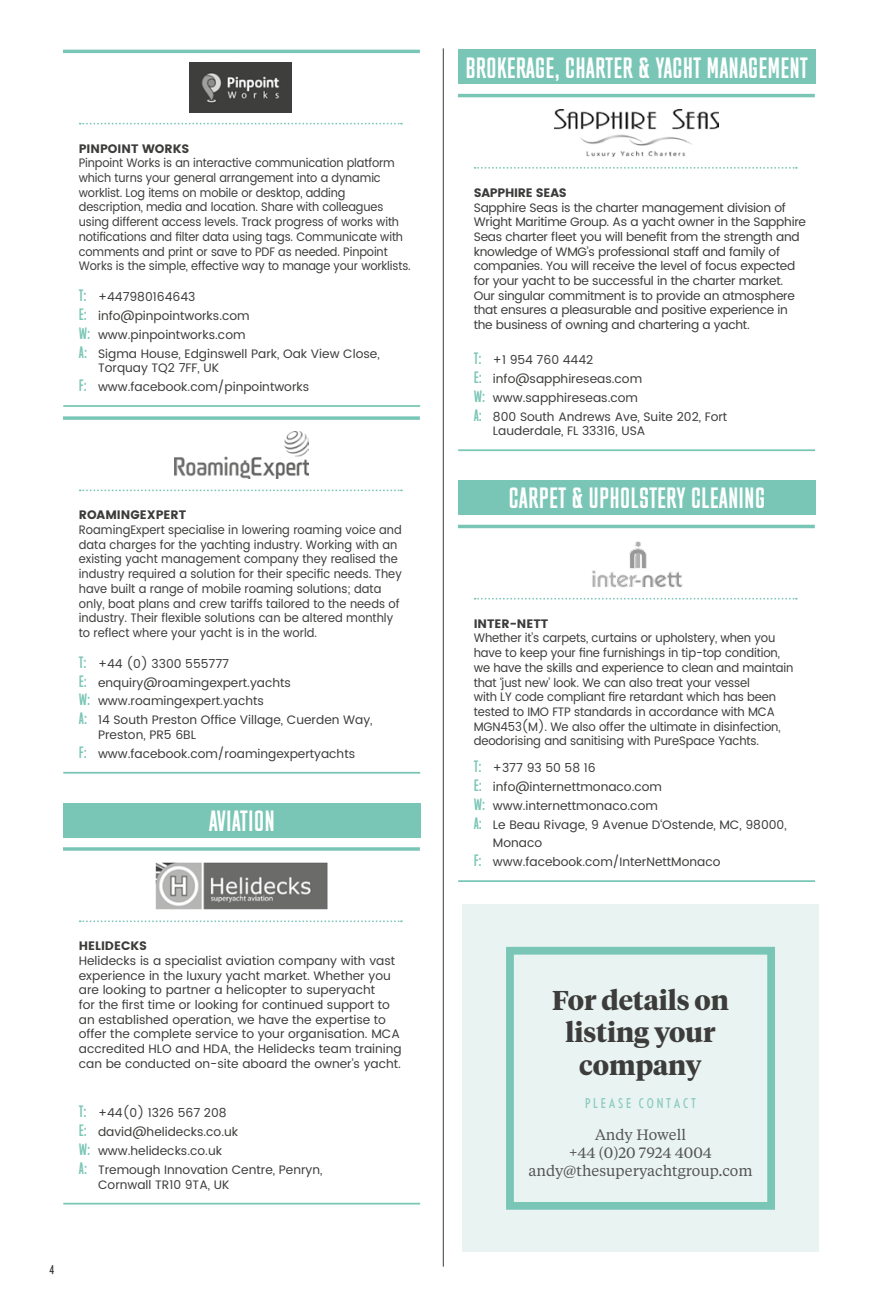
<style>
.page{position:relative;width:893px;height:1315px;background:#fff}
.page>*{position:absolute;margin:0;border:0;box-sizing:border-box;transform-origin:0 0}
.t1{font:28px "M Fred";color:#fff}
.t2{font:700 27.12px/32.6px "Tiempos Headline";color:#3c3c3b;text-align:center}
.t3{font:14.88px/17.8px "Tiempos Text";color:#555454;text-align:center}
.t4{font:condensed 13.65px "Nobel";letter-spacing:.2em;color:#8cccbe}
.t5{font:12.25px/18.9px "Poppins";color:#3c3c3b}
.t6{font:12.25px/14.7px "Poppins";letter-spacing:-.02em;color:#3c3c3b}
.t7{font:12.25px/14.7px "Poppins";color:#3c3c3b;scale:.93 1}
.t8{font:12.25px/14.7px "Poppins";color:#3c3c3b;scale:.94 1}
.t9{font:12.25px/14.7px "Poppins";color:#3c3c3b;scale:.95 1}
.t10{font:12.25px "Poppins";color:#3c3c3b}
.t11{font:12.25px "Poppins";letter-spacing:-.02em;color:#3c3c3b}
.t12{font:condensed 12.25px "Nobel";color:#3c3c3b}
.s1{font-family:"M Fred";font-size:15.75px;color:#7ac6b6}
</style>
<div class="page">
<hr style="left:443px;top:48px;width:1px;height:1218px;background:#3c3c3b">
<hr style="left:63px;top:50px;width:357px;height:3px;background:#7ac6b6">
<hr style="left:63px;top:405px;width:357px;height:2px;background:#7ac6b6">
<svg style="left:80px;top:123px;width:322px;height:1px"></svg>
<img style="left:189px;top:63px;width:102px;height:50px">
<svg style="left:63px;top:416px;width:357px;height:4px"></svg>
<hr style="left:63px;top:772px;width:357px;height:1px;background:#7ac6b6">
<svg style="left:80px;top:489px;width:322px;height:2px"></svg>
<img style="left:175px;top:431px;width:134px;height:47px">
<div style="left:63px;top:803px;width:358px;height:35px;background:#7ac6b6"></div>
<hr style="left:63px;top:847px;width:357px;height:3px;background:#7ac6b6">
<hr style="left:63px;top:1202px;width:357px;height:2px;background:#7ac6b6">
<svg style="left:80px;top:920px;width:322px;height:2px"></svg>
<img style="left:155px;top:862px;width:173px;height:48px">
<div style="left:458px;top:50px;width:358px;height:34px;background:#7ac6b6"></div>
<hr style="left:458px;top:94px;width:357px;height:3px;background:#7ac6b6">
<hr style="left:458px;top:449px;width:357px;height:2px;background:#7ac6b6">
<svg style="left:475px;top:167px;width:322px;height:2px"></svg>
<img style="left:555px;top:110px;width:163px;height:47px">
<div style="left:458px;top:480px;width:358px;height:35px;background:#7ac6b6"></div>
<hr style="left:458px;top:525px;width:357px;height:3px;background:#7ac6b6">
<hr style="left:458px;top:880px;width:357px;height:2px;background:#7ac6b6">
<svg style="left:475px;top:598px;width:322px;height:1px"></svg>
<img style="left:592px;top:541px;width:91px;height:47px">
<div style="left:462px;top:904px;width:357px;height:348px;background:#e9f4f2"></div>
<div style="left:506px;top:947px;width:269px;height:262px;border:8px solid #7ac6b6"></div>
<p class="t10" style="left:79px;top:141px;width:112px">PINPOINT WORKS</p>
<p class="t7" style="left:79px;top:156px;width:358px">Pinpoint Works is an interactive communication platform which turns your general arrangement into a dynamic worklist. Log items on mobile or desktop, adding description, media and location. Share with colleagues using different access levels. Track progress of works with notifications and filter data using tags. Communicate with comments and print or save to PDF as needed. Pinpoint Works is the simple, effective way to manage your worklists.</p>
<p class="t5" style="left:79px;top:287px;width:302px"><span class="s1">T:</span> +447980164643<br><span class="s1">E:</span> info@pinpointworks.com<br><span class="s1">W:</span> www.pinpointworks.com<br><span class="s1">A:</span> Sigma House, Edginswell Park, Oak View Close,</p>
<p class="t5" style="left:79px;top:359px;width:232px;text-indent:19px">Torquay TQ2 7FF, UK<br><span class="s1">F:</span> www.facebook.com/pinpointworks</p>
<p class="t10" style="left:79px;top:508px;width:109px">ROAMINGEXPERT</p>
<p class="t8" style="left:79px;top:523px;width:345px">RoamingExpert specialise in lowering roaming voice and data charges for the yachting industry. Working with an existing yacht management company they realised the industry required a solution for their specific needs. They have built a range of mobile roaming solutions; data only, boat plans and crew tariffs tailored to the needs of industry. Their flexible solutions can be altered monthly to reflect where your yacht is in the world.</p>
<p class="t5" style="left:79px;top:654px;width:295px"><span class="s1">T:</span> +44 (0) 3300 555777<br><span class="s1">E:</span> enquiry@roamingexpert.yachts<br><span class="s1">W:</span> www.roamingexpert.yachts<br><span class="s1">A:</span> 14 South Preston Office Village, Cuerden Way,</p>
<p class="t5" style="left:79px;top:726px;width:278px;text-indent:19px">Preston, PR5 6BL<br><span class="s1">F:</span> www.facebook.com/roamingexpertyachts</p>
<h1 class="t1" style="left:209px;top:806px;width:68px">AVIATION</h1>
<p class="t10" style="left:79px;top:939px;width:70px">HELIDECKS</p>
<p class="t5" style="left:79px;top:953px;width:324px;line-height:14.7px">Helidecks is a specialist aviation company with vast experience in the luxury yacht market. Whether you are looking to partner a helicopter to superyacht<br>for the first time or looking for continued support to an established operation, we have the expertise to offer the complete service to your organisation. MCA accredited HLO and HDA, the Helidecks team training can be conducted on-site aboard the owner’s yacht.</p>
<p class="t5" style="left:79px;top:1104px;width:245px"><span class="s1">T:</span> +44(0) 1326 567 208<br><span class="s1">E:</span> david@helidecks.co.uk<br><span class="s1">W:</span> www.helidecks.co.uk<br><span class="s1">A:</span> Tremough Innovation Centre, Penryn,</p>
<p class="t5" style="left:98px;top:1175px;width:133px">Cornwall TR10 9TA, UK</p>
<p class="t12" style="left:50px;top:1262px;width:6px">4</p>
<h1 class="t1" style="left:465px;top:52px;width:344px">BROKERAGE, CHARTER &amp; YACHT MANAGEMENT</h1>
<p class="t11" style="left:474px;top:185px;width:95px">SAPPHIRE SEAS</p>
<p class="t6" style="left:474px;top:200px;width:334px">Sapphire Seas is the charter management division of Wright Maritime Group. As a yacht owner in the Sapphire Seas charter fleet you will benefit from the strength and knowledge of WMG’s professional staff and family of companies. You will receive the level of focus expected for your yacht to be successful in the charter market.<br>Our singular commitment is to provide an atmosphere that ensures a pleasurable and positive experience in the business of owning and chartering a yacht.</p>
<p class="t5" style="left:474px;top:351px;width:255px"><span class="s1">T:</span> +1 954 760 4442<br><span class="s1">E:</span> info@sapphireseas.com<br><span class="s1">W:</span> www.sapphireseas.com<br><span class="s1">A:</span> 800 South Andrews Ave, Suite 202, Fort</p>
<p class="t5" style="left:493px;top:422px;width:154px">Lauderdale, FL 33316, USA</p>
<h1 class="t1" style="left:508px;top:483px;width:258px">CARPET &amp; UPHOLSTERY CLEANING</h1>
<p class="t10" style="left:474px;top:616px;width:76px">INTER-NETT</p>
<p class="t9" style="left:474px;top:631px;width:338px">Whether it’s carpets, curtains or upholstery, when you have to keep your fine furnishings in tip-top condition, we have the skills and experience to clean and maintain that ‘just new’ look. We can also treat your vessel<br>with LY code compliant fire retardant which has been tested to IMO FTP standards in accordance with MCA MGN453(M). We also offer the ultimate in disinfection, deodorising and sanitising with PureSpace Yachts.</p>
<p class="t5" style="left:474px;top:758px;width:123px"><span class="s1">T:</span> +377 93 50 58 16</p>
<p class="t5" style="left:474px;top:777px;width:190px"><span class="s1">E:</span> info@internettmonaco.com</p>
<p class="t5" style="left:474px;top:796px;width:186px"><span class="s1">W:</span> www.internettmonaco.com</p>
<p class="t5" style="left:474px;top:815px;width:314px"><span class="s1">A:</span> Le Beau Rivage, 9 Avenue D‘Ostende, MC, 98000,</p>
<p class="t5" style="left:493px;top:834px;width:51px">Monaco</p>
<p class="t5" style="left:474px;top:853px;width:248px"><span class="s1">F:</span> www.facebook.com/InterNettMonaco</p>
<h2 class="t2" style="left:552px;top:982px;width:178px">For details on listing your company</h2>
<p class="t4" style="left:585px;top:1095px;width:113px">PLEASE CONTACT</p>
<p class="t3" style="left:528px;top:1124px;width:226px">Andy Howell<br>+44 (0)20 7924 4004 andy@thesuperyachtgroup.com</p>
</div>
